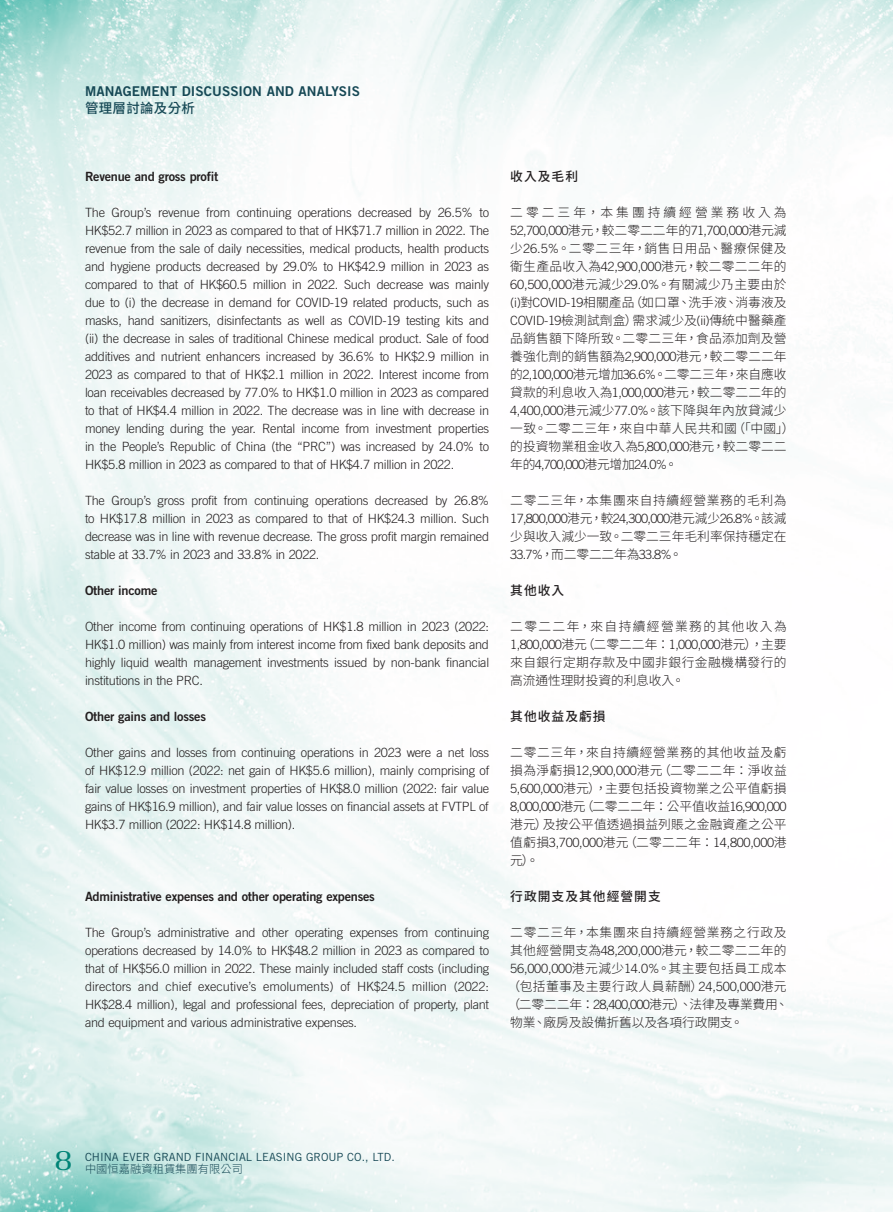
<style>
.page{position:relative;width:893px;height:1212px;background:#fff}
.page>*{position:absolute;margin:0;border:0;box-sizing:border-box;transform-origin:0 0}
.t1{font:25.5px "Condor";color:#008376}
.t2{font:13.5px "Trade Gothic LT Std Bd 2";letter-spacing:.005em;color:#164855}
.t3{font:500 13.5px "Source Han Sans TC";letter-spacing:.02em;color:#164855}
.Body_Text{font:300 12.75px/18px "Trade Gothic LT Std";letter-spacing:-.02em;color:#231f20;text-align:justify}
.C_Body_Text{font:300 12.75px/18px "Source Han Sans TC";letter-spacing:.015em;color:#231f20;text-align:justify}
.Heading_2{font:12.75px "Trade Gothic LT Std Bd 2";letter-spacing:-.02em;color:#231f20}
.C_Heading_2{font:500 12.75px "Source Han Sans TC";letter-spacing:.08em;color:#231f20}
.t4{font:11.25px "Trade Gothic LT Std";color:#164855}
.t5{font:300 11.25px "Source Han Sans TC";letter-spacing:.005em;color:#164855}
.s1{font-family:"Trade Gothic LT Std"}
</style>
<div class="page">
<img style="left:0;top:0;width:893px;height:1212px">
<p class="t2" style="left:85px;top:83px;width:277px">MANAGEMENT DISCUSSION AND ANALYSIS</p>
<p class="t3" style="left:85px;top:100px;width:111px">管理層討論及分析</p>
<p class="Heading_2" style="left:85px;top:169px;width:135px">Revenue and gross profit</p>
<p class="Body_Text" style="left:85px;top:204px;width:406px">The Group’s revenue from continuing operations decreased by 26.5% to HK$52.7 million in 2023 as compared to that of HK$71.7 million in 2022. The revenue from the sale of daily necessities, medical products, health products and hygiene products decreased by 29.0% to HK$42.9 million in 2023 as compared to that of HK$60.5 million in 2022. Such decrease was mainly due to (i) the decrease in demand for COVID-19 related products, such as masks, hand sanitizers, disinfectants as well as COVID-19 testing kits and (ii) the decrease in sales of traditional Chinese medical product. Sale of food additives and nutrient enhancers increased by 36.6% to HK$2.9 million in 2023 as compared to that of HK$2.1 million in 2022. Interest income from loan receivables decreased by 77.0% to HK$1.0 million in 2023 as compared to that of HK$4.4 million in 2022. The decrease was in line with decrease in money lending during the year. Rental income from investment properties in the People’s Republic of China (the “PRC”) was increased by 24.0% to HK$5.8 million in 2023 as compared to that of HK$4.7 million in 2022.</p>
<p class="Body_Text" style="left:85px;top:492px;width:406px">The Group’s gross profit from continuing operations decreased by 26.8% to HK$17.8 million in 2023 as compared to that of HK$24.3 million. Such decrease was in line with revenue decrease. The gross profit margin remained stable at 33.7% in 2023 and 33.8% in 2022.</p>
<p class="Heading_2" style="left:85px;top:583px;width:74px">Other income</p>
<p class="Body_Text" style="left:85px;top:618px;width:406px">Other income from continuing operations of HK$1.8 million in 2023 (2022:<br>HK$1.0 million) was mainly from interest income from fixed bank deposits and highly liquid wealth management investments issued by non-bank financial institutions in the PRC.</p>
<p class="Heading_2" style="left:85px;top:709px;width:122px">Other gains and losses</p>
<p class="Body_Text" style="left:85px;top:744px;width:406px">Other gains and losses from continuing operations in 2023 were a net loss of HK$12.9 million (2022: net gain of HK$5.6 million), mainly comprising of fair value losses on investment properties of HK$8.0 million (2022: fair value gains of HK$16.9 million), and fair value losses on financial assets at FVTPL of HK$3.7 million (2022: HK$14.8 million).</p>
<p class="Heading_2" style="left:85px;top:889px;width:291px">Administrative expenses and other operating expenses</p>
<p class="Body_Text" style="left:85px;top:924px;width:406px">The Group’s administrative and other operating expenses from continuing operations decreased by 14.0% to HK$48.2 million in 2023 as compared to that of HK$56.0 million in 2022. These mainly included staff costs (including directors and chief executive’s emoluments) of HK$24.5 million (2022:<br>HK$28.4 million), legal and professional fees, depreciation of property, plant and equipment and various administrative expenses.</p>
<p class="C_Heading_2" style="left:510px;top:169px;width:69px">收入及毛利</p>
<p class="C_Body_Text" style="left:510px;top:204px;width:286px;text-align:left">二零二三年，本集團持續經營業務收入為<br><span class="s1">52,700,000</span>港元，較二零二二年的<span class="s1">71,700,000</span>港元減少<span class="s1">26.5%</span>。二零二三年，銷售日用品、醫療保健及衛生產品收入為<span class="s1">42,900,000</span>港元，較二零二二年的<br><span class="s1">60,500,000</span>港元減少<span class="s1">29.0%</span>。有關減少乃主要由於<span class="s1">(i)</span>對<span class="s1">COVID-19</span>相關產品（如口罩、洗手液、消毒液及<br><span class="s1">COVID-19</span>檢測試劑盒）需求減少及<span class="s1">(ii)</span>傳統中醫藥產品銷售額下降所致。二零二三年，食品添加劑及營養強化劑的銷售額為<span class="s1">2,900,000</span>港元，較二零二二年的<span class="s1">2,100,000</span>港元增加<span class="s1">36.6%</span>。二零二三年，來自應收貸款的利息收入為<span class="s1">1,000,000</span>港元，較二零二二年的<br><span class="s1">4,400,000</span>港元減少<span class="s1">77.0%</span>。該下降與年內放貸減少一致。二零二三年，來自中華人民共和國（「中國」）的投資物業租金收入為<span class="s1">5,800,000</span>港元，較二零二二年的<span class="s1">4,700,000</span>港元增加<span class="s1">24.0%</span>。</p>
<p class="C_Body_Text" style="left:510px;top:492px;width:278px">二零二三年，本集團來自持續經營業務的毛利為<span class="s1">17,800,000</span>港元，較<span class="s1">24,300,000</span>港元減少<span class="s1">26.8%</span>。該減少與收入減少一致。二零二三年毛利率保持穩定在<span class="s1">33.7%</span>，而二零二二年為<span class="s1">33.8%</span>。</p>
<p class="C_Heading_2" style="left:510px;top:583px;width:56px">其他收入</p>
<p class="C_Body_Text" style="left:510px;top:618px;width:278px">二零二二年，來自持續經營業務的其他收入為<span class="s1">1,800,000</span>港元（二零二二年：<span class="s1">1,000,000</span>港元），主要來自銀行定期存款及中國非銀行金融機構發行的高流通性理財投資的利息收入。</p>
<p class="C_Heading_2" style="left:510px;top:709px;width:97px">其他收益及虧損</p>
<p class="C_Body_Text" style="left:510px;top:744px;width:278px">二零二三年，來自持續經營業務的其他收益及虧損為淨虧損<span class="s1">12,900,000</span>港元（二零二二年：淨收益<span class="s1">5,600,000</span>港元），主要包括投資物業之公平值虧損<span class="s1">8,000,000</span>港元（二零二二年：公平值收益<span class="s1">16,900,000</span>港元）及按公平值透過損益列賬之金融資產之公平值虧損<span class="s1">3,700,000</span>港元（二零二二年：<span class="s1">14,800,000</span>港元）。</p>
<p class="C_Heading_2" style="left:510px;top:889px;width:152px">行政開支及其他經營開支</p>
<p class="C_Body_Text" style="left:507px;top:924px;width:282px;text-align:left">二零二三年，本集團來自持續經營業務之行政及其他經營開支為<span class="s1">48,200,000</span>港元，較二零二二年的<br><span class="s1">56,000,000</span>港元減少<span class="s1">14.0%</span>。其主要包括員工成本（包括董事及主要行政人員薪酬）<span class="s1">24,500,000</span>港元（二零二二年：<span class="s1">28,400,000</span>港元）、法律及專業費用、物業、廠房及設備折舊以及各項行政開支。</p>
<h1 class="t1" style="left:55px;top:1144px;width:19px">8</h1>
<p class="t4" style="left:85px;top:1150px;width:311px">CHINA EVER GRAND FINANCIAL LEASING GROUP CO., LTD.</p>
<p class="t5" style="left:85px;top:1162px;width:159px">中國恒嘉融資租賃集團有限公司</p>
</div>
